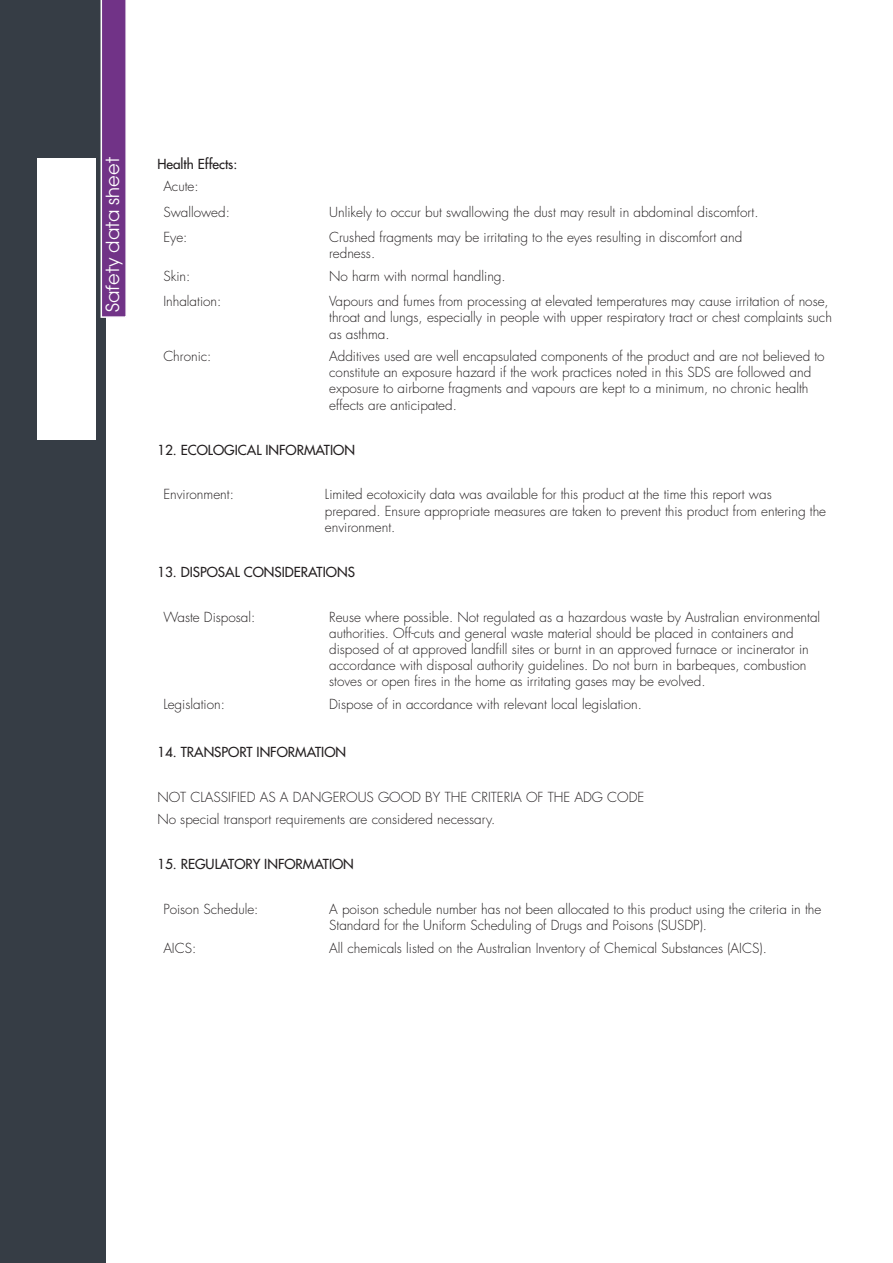
<style>
.page{position:relative;width:893px;height:1263px;background:#fff}
.page>*{position:absolute;margin:0;border:0;box-sizing:border-box;transform-origin:0 0}
.t1{font:18px "Avant Garde";color:#fff}
.t2{font:300 13.5px/16.2px "Futura";color:#231f20}
.t3{font:13.5px "Futura";color:#231f20}
</style>
<div class="page">
<div style="left:0;top:0;width:105px;height:1263px;background:#363d45"></div>
<svg style="left:100px;top:0;width:26px;height:319px;background:#743c89"></svg>
<div style="left:37px;top:158px;width:59px;height:282px;background:#fff"></div>
<h1 class="t1" style="left:106px;top:312px;width:156px;rotate:-90deg">Safety data sheet</h1>
<p class="t3" style="left:157px;top:157px;width:81px">Health Effects:</p>
<p class="t2" style="left:163px;top:175px;width:68px;line-height:25.5px">Acute:<br>Swallowed:</p>
<p class="t2" style="left:329px;top:205px;width:431px">Unlikely to occur but swallowing the dust may result in abdominal discomfort.</p>
<p class="t2" style="left:163px;top:230px;width:26px">Eye:</p>
<p class="t2" style="left:329px;top:230px;width:415px">Crushed fragments may be irritating to the eyes resulting in discomfort and redness.</p>
<p class="t2" style="left:163px;top:269px;width:29px">Skin:</p>
<p class="t2" style="left:329px;top:269px;width:178px">No harm with normal handling.</p>
<p class="t2" style="left:163px;top:294px;width:60px">Inhalation:</p>
<p class="t2" style="left:329px;top:294px;width:504px">Vapours and fumes from processing at elevated temperatures may cause irritation of nose, throat and lungs, especially in people with upper respiratory tract or chest complaints such as asthma.</p>
<p class="t2" style="left:163px;top:349px;width:50px">Chronic:</p>
<p class="t2" style="left:329px;top:349px;width:497px">Additives used are well encapsulated components of the product and are not believed to constitute an exposure hazard if the work practices noted in this SDS are followed and exposure to airborne fragments and vapours are kept to a minimum, no chronic health effects are anticipated.</p>
<p class="t3" style="left:157px;top:443px;width:199px">12. ECOLOGICAL INFORMATION</p>
<p class="t2" style="left:163px;top:487px;width:72px">Environment:</p>
<p class="t2" style="left:325px;top:487px;width:503px">Limited ecotoxicity data was available for this product at the time this report was prepared. Ensure appropriate measures are taken to prevent this product from entering the environment.</p>
<p class="t3" style="left:157px;top:565px;width:199px">13. DISPOSAL CONSIDERATIONS</p>
<p class="t2" style="left:163px;top:610px;width:94px">Waste Disposal:</p>
<p class="t2" style="left:329px;top:610px;width:493px">Reuse where possible. Not regulated as a hazardous waste by Australian environmental authorities. Off-cuts and general waste material should be placed in containers and disposed of at approved landfill sites or burnt in an approved furnace or incinerator in accordance with disposal authority guidelines. Do not burn in barbeques, combustion stoves or open fires in the home as irritating gases may be evolved.</p>
<p class="t2" style="left:163px;top:697px;width:63px">Legislation:</p>
<p class="t2" style="left:329px;top:697px;width:314px">Dispose of in accordance with relevant local legislation.</p>
<p class="t3" style="left:157px;top:745px;width:190px">14. TRANSPORT INFORMATION</p>
<p class="t2" style="left:157px;top:787px;width:489px;line-height:22.5px">NOT CLASSIFIED AS A DANGEROUS GOOD BY THE CRITERIA OF THE ADG CODE<br>No special transport requirements are considered necessary.</p>
<p class="t3" style="left:157px;top:858px;width:198px">15. REGULATORY INFORMATION</p>
<p class="t2" style="left:163px;top:902px;width:97px">Poison Schedule:</p>
<p class="t2" style="left:329px;top:902px;width:494px">A poison schedule number has not been allocated to this product using the criteria in the<br>Standard for the Uniform Scheduling of Drugs and Poisons (SUSDP).</p>
<p class="t2" style="left:163px;top:941px;width:34px">AICS:</p>
<p class="t2" style="left:329px;top:941px;width:439px">All chemicals listed on the Australian Inventory of Chemical Substances (AICS).</p>
</div>
